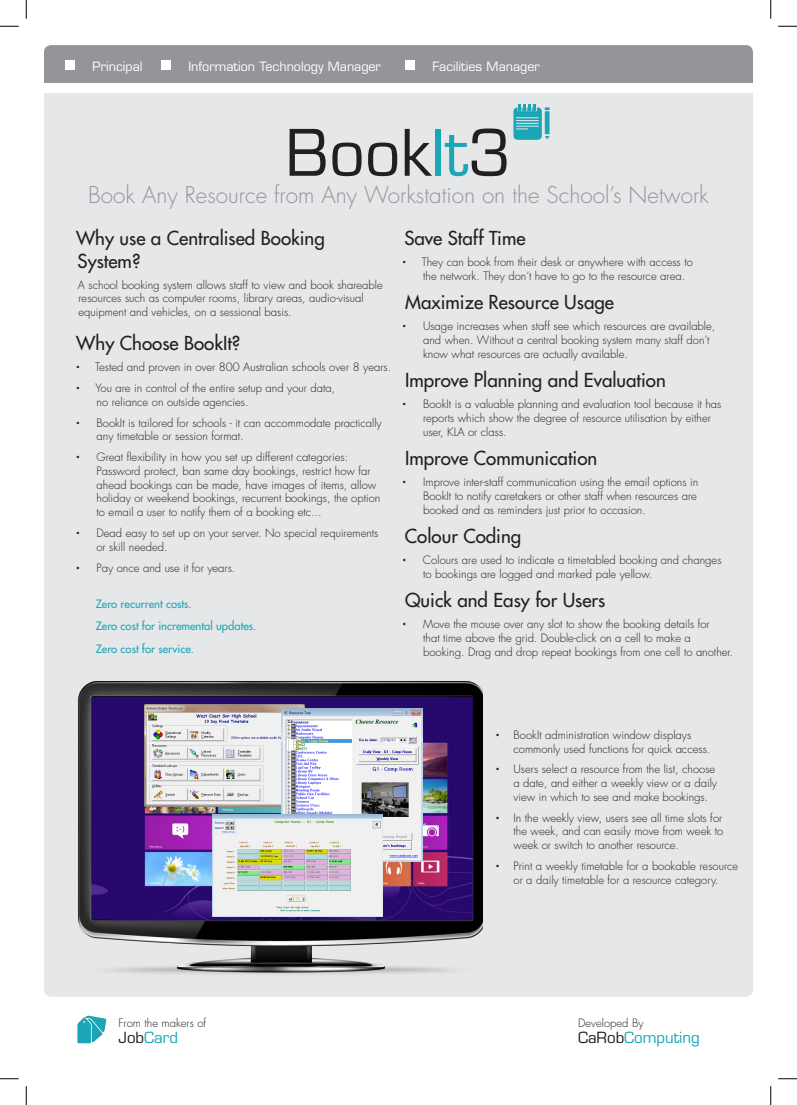
<style>
.page{position:relative;width:797px;height:1105px;background:#fff}
.page>*{position:absolute;margin:0;border:0;box-sizing:border-box;transform-origin:0 0}
.t1{font:62.5px "Eurostile LT Std";color:#231f20}
.t2{font:300 22.5px "Futura Std";color:#939598}
.t3{font:500 18.75px/22.5px "Futura Std";color:#231f20}
.t4{font:15px "Eurostile LT Std";color:#1aa6b5}
.t5{font:12.5px "Eurostile LT Std";color:#fff}
.t6{font:300 11.25px/13.8px "Futura Std";color:#231f20}
.t7{font:500 11.25px/22.5px "Futura Std";color:#1aa6b5}
.s1{color:#1aa6b5}
.s2{font-family:"Archer Pro";font-size:15px}
.s3{color:#231f20}
</style>
<div class="page">
<div style="left:44px;top:93px;width:709px;height:904px;background:#e6e7e9"></div>
<div style="left:44px;top:45px;width:709px;height:38px;background:#939598"></div>
<svg style="left:513px;top:104px;width:36px;height:36px"></svg>
<div style="left:65px;top:61px;width:10px;height:9px;background:#fff"></div>
<div style="left:161px;top:61px;width:10px;height:9px;background:#fff"></div>
<div style="left:405px;top:61px;width:10px;height:9px;background:#fff"></div>
<svg style="left:77px;top:1015px;width:29px;height:28px"></svg>
<img style="left:72px;top:680px;width:411px;height:304px">
<img style="left:144px;top:704px;width:160px;height:102px">
<img style="left:282px;top:709px;width:140px;height:153px">
<img style="left:213px;top:815px;width:169px;height:102px">
<svg style="left:0;top:25px;width:19px;height:2px"></svg>
<svg style="left:778px;top:25px;width:19px;height:2px"></svg>
<svg style="left:0;top:1078px;width:19px;height:1px"></svg>
<svg style="left:778px;top:1078px;width:19px;height:1px"></svg>
<svg style="left:25px;top:0;width:2px;height:19px"></svg>
<svg style="left:25px;top:1086px;width:2px;height:19px"></svg>
<svg style="left:770px;top:0;width:1px;height:19px"></svg>
<svg style="left:770px;top:1086px;width:1px;height:19px"></svg>
<p class="t5" style="left:92px;top:59px;width:52px">Principal</p>
<p class="t5" style="left:188px;top:59px;width:194px">Information Technology Manager</p>
<p class="t5" style="left:432px;top:59px;width:109px">Facilities Manager</p>
<h1 class="t1" style="left:286px;top:115px;width:227px">Book<span class="s1">It</span>3</h1>
<h2 class="t2" style="left:88px;top:182px;width:622px">Book Any Resource from Any Workstation on the School’s Network</h2>
<h3 class="t3" style="left:76px;top:227px;width:250px">Why use a Centralised Booking<br>System?</h3>
<p class="t6" style="left:78px;top:278px;width:306px">A school booking system allows staff to view and book shareable resources such as computer rooms, library areas, audio-visual equipment and vehicles, on a sessional basis.</p>
<h3 class="t3" style="left:76px;top:332px;width:166px">Why Choose BookIt?</h3>
<p class="t6" style="left:76px;top:360px;width:317px"><span class="s2">•</span> Tested and proven in over 800 Australian schools over 8 years.</p>
<p class="t6" style="left:97px;top:381px;width:240px;text-indent:-20px"><span class="s2">•</span> You are in control of the entire setup and your data, no reliance on outside agencies.</p>
<p class="t6" style="left:97px;top:416px;width:287px;text-indent:-21px"><span class="s2">•</span> BookIt is tailored for schools - it can accommodate practically any timetable or session format.</p>
<p class="t6" style="left:96px;top:450px;width:285px;text-indent:-20px"><span class="s2">•</span> Great flexibility in how you set up different categories:<br>Password protect, ban same day bookings, restrict how far ahead bookings can be made, have images of items, allow holiday or weekend bookings, recurrent bookings, the option to email a user to notify them of a booking etc...</p>
<p class="t6" style="left:96px;top:526px;width:283px;text-indent:-20px"><span class="s2">•</span> Dead easy to set up on your server. No special requirements or skill needed.</p>
<p class="t6" style="left:76px;top:561px;width:161px"><span class="s2">•</span> Pay once and use it for years.</p>
<p class="t7" style="left:96px;top:592px;width:162px">Zero recurrent costs.<br>Zero cost for incremental updates.<br>Zero cost for service.</p>
<h3 class="t3" style="left:404px;top:227px;width:123px">Save Staff Time</h3>
<p class="t6" style="left:423px;top:255px;width:271px;text-indent:-21px"><span class="s2">•</span> They can book from their desk or anywhere with access to the network. They don’t have to go to the resource area.</p>
<h3 class="t3" style="left:405px;top:291px;width:210px">Maximize Resource Usage</h3>
<p class="t6" style="left:423px;top:320px;width:294px;text-indent:-20px"><span class="s2">•</span> Usage increases when staff see which resources are available, and when. Without a central booking system many staff don’t know what resources are actually available.</p>
<h3 class="t3" style="left:405px;top:369px;width:262px">Improve Planning and Evaluation</h3>
<p class="t6" style="left:423px;top:398px;width:300px;text-indent:-20px"><span class="s2">•</span> BookIt is a valuable planning and evaluation tool because it has reports which show the degree of resource utilisation by either user, KLA or class.</p>
<h3 class="t3" style="left:405px;top:447px;width:194px">Improve Communication</h3>
<p class="t6" style="left:423px;top:475px;width:277px;text-align:justify;text-indent:-20px"><span class="s2">•</span> Improve inter-staff communication using the email options in BookIt to notify caretakers or other staff when resources are booked and as reminders just prior to occasion.</p>
<h3 class="t3" style="left:405px;top:525px;width:118px">Colour Coding</h3>
<p class="t6" style="left:423px;top:553px;width:300px;text-indent:-21px"><span class="s2">•</span> Colours are used to indicate a timetabled booking and changes to bookings are logged and marked pale yellow.</p>
<h3 class="t3" style="left:405px;top:589px;width:202px">Quick and Easy for Users</h3>
<p class="t6" style="left:423px;top:618px;width:311px;text-indent:-20px"><span class="s2">•</span> Move the mouse over any slot to show the booking details for<br>that time above the grid. Double-click on a cell to make a booking. Drag and drop repeat bookings from one cell to another.</p>
<p class="t6" style="left:513px;top:728px;width:198px;text-indent:-18px"><span class="s2">•</span> BookIt administration window displays commonly used functions for quick access.</p>
<p class="t6" style="left:513px;top:763px;width:205px;text-indent:-18px"><span class="s2">•</span> Users select a resource from the list, choose a date, and either a weekly view or a daily view in which to see and make bookings.</p>
<p class="t6" style="left:513px;top:811px;width:211px;text-align:justify;text-indent:-18px"><span class="s2">•</span> In the weekly view, users see all time slots for the week, and can easily move from week to week or switch to another resource.</p>
<p class="t6" style="left:496px;top:859px;width:244px;text-align:center"><span class="s2">•</span> Print a weekly timetable for a bookable resource or a daily timetable for a resource category.</p>
<p class="t6" style="left:119px;top:1016px;width:89px">From the makers of</p>
<p class="t6" style="left:578px;top:1016px;width:67px">Developed By</p>
<h3 class="t4" style="left:119px;top:1029px;width:61px"><span class="s3">Job</span>Card</h3>
<h3 class="t4" style="left:578px;top:1029px;width:123px"><span class="s3">CaRob</span>Computing</h3>
</div>
